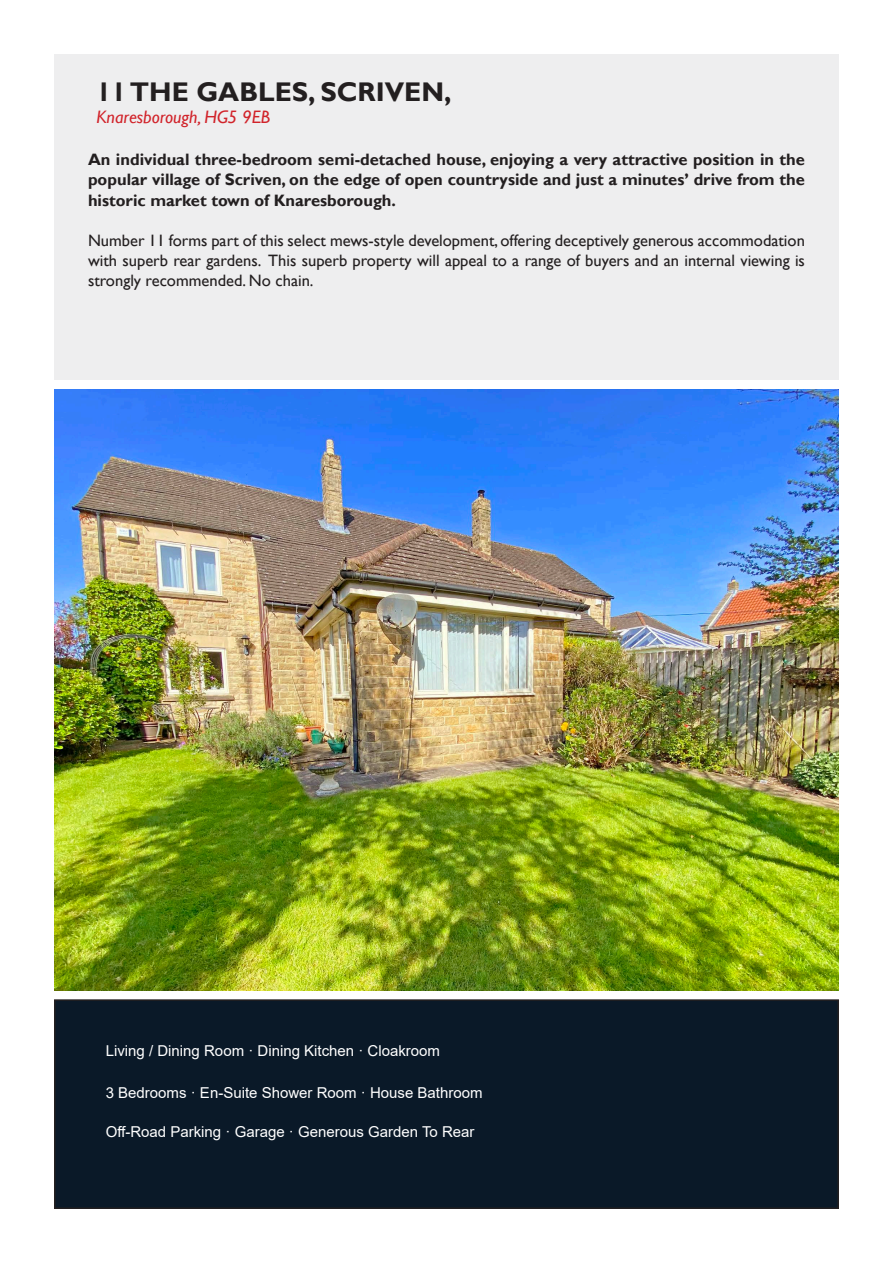
<style>
.page{position:relative;width:893px;height:1263px;background:#fff}
.page>*{position:absolute;margin:0;border:0;box-sizing:border-box;transform-origin:0 0}
.t1{font:700 27px "Gill Sans";color:#231f20}
.t2{font:italic 18px "Gill Sans";color:#d1232a}
.t3{font:16.5px/20.2px "Gill Sans";color:#231f20;text-align:justify}
.t4{font:700 16.5px/20.2px "Gill Sans";color:#231f20;text-align:justify}
.t5{font:15px "Arial";color:#fff}
</style>
<div class="page">
<div style="left:55px;top:1000px;width:783px;height:208px;background:#0a1928"></div>
<div style="left:54px;top:999px;width:785px;height:210px;border:2px solid #231f20"></div>
<div style="left:54px;top:54px;width:785px;height:326px;background:#eeeeef"></div>
<img style="left:54px;top:390px;width:785px;height:601px">
<p class="t1" style="left:97px;top:76px;width:356px">11 THE GABLES, SCRIVEN,</p>
<p class="t2" style="left:97px;top:106px;width:175px">Knaresborough, HG5 9EB</p>
<p class="t4" style="left:88px;top:150px;width:718px">An individual three-bedroom semi-detached house, enjoying a very attractive position in the popular village of Scriven, on the edge of open countryside and just a minutes’ drive from the historic market town of Knaresborough.</p>
<p class="t3" style="left:88px;top:230px;width:718px">Number 11 forms part of this select mews-style development, offering deceptively generous accommodation with superb rear gardens. This superb property will appeal to a range of buyers and an internal viewing is strongly recommended. No chain.</p>
<p class="t5" style="left:106px;top:1040px;width:336px">Living / Dining Room · Dining Kitchen · Cloakroom</p>
<p class="t5" style="left:106px;top:1082px;width:378px">3 Bedrooms · En-Suite Shower Room · House Bathroom</p>
<p class="t5" style="left:106px;top:1121px;width:370px">Off-Road Parking · Garage · Generous Garden To Rear</p>
</div>
